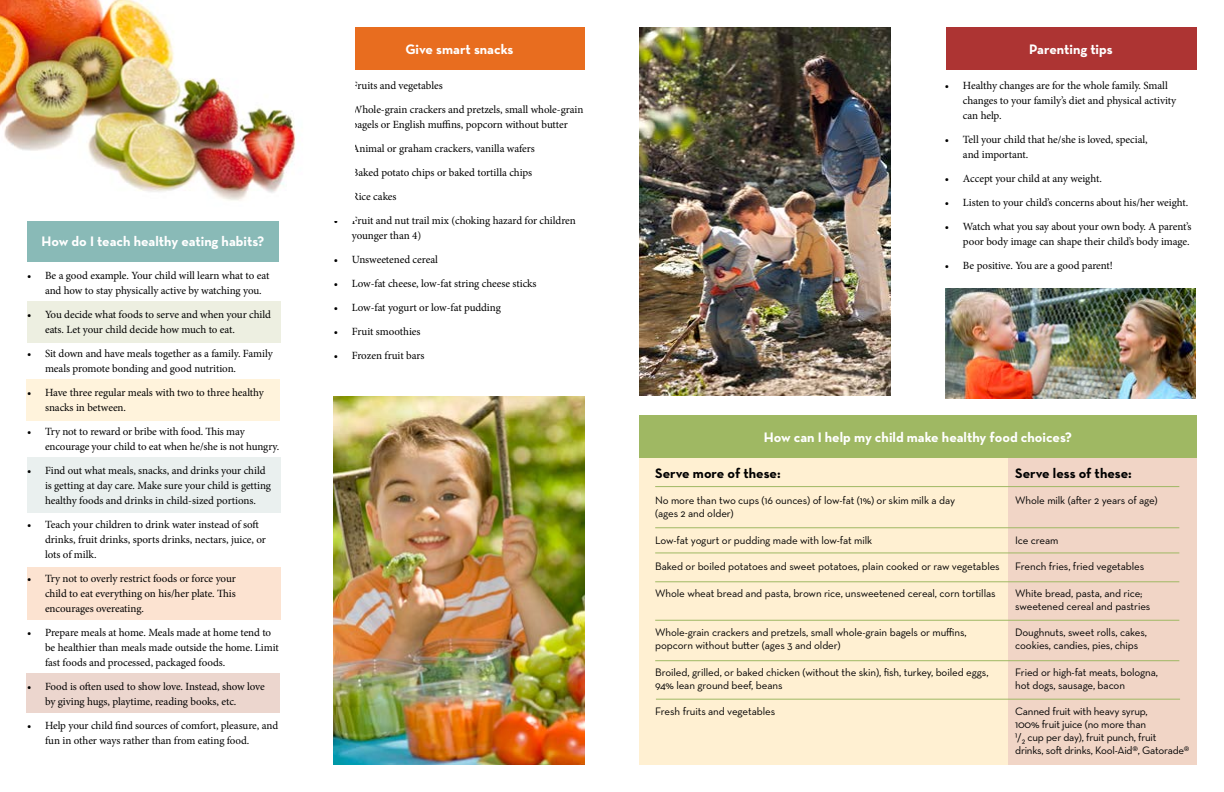
<style>
.page{position:relative;width:1224px;height:792px;background:#fff}
.page>*{position:absolute;margin:0;border:0;box-sizing:border-box;transform-origin:0 0}
.t1{font:700 14px "Neutraface Text";color:#fff}
.t2{font:700 14px "Neutraface Text";color:#000}
.t3{font:11px/15px "Minion Pro";letter-spacing:-.01em;color:#000}
.text{font:11px/13px "Neutraface Text";letter-spacing:-.01em;color:#000}
</style>
<div class="page">
<div style="left:27px;top:673px;width:253px;height:40px;background:#ecd6ce"></div>
<div style="left:27px;top:567px;width:253px;height:52px;background:#fce3d1"></div>
<div style="left:27px;top:458px;width:253px;height:55px;background:#eaf0ef"></div>
<div style="left:26px;top:380px;width:253px;height:41px;background:#fff3dc"></div>
<div style="left:27px;top:302px;width:253px;height:41px;background:#edefe1"></div>
<div style="left:1008px;top:458px;width:189px;height:307px;background:#f1d5c6"></div>
<div style="left:639px;top:458px;width:369px;height:307px;background:#fff0d2"></div>
<div style="left:639px;top:415px;width:558px;height:43px;background:#9fb863"></div>
<div style="left:27px;top:219px;width:252px;height:42px;background:#89bab7"></div>
<div style="left:334px;top:27px;width:251px;height:42px;background:#e86d1f"></div>
<div style="left:946px;top:27px;width:250px;height:42px;background:#ad3433"></div>
<hr style="left:655px;top:486px;width:524px;height:1px;background:#9fb863">
<hr style="left:655px;top:528px;width:524px;height:1px;background:#9fb863">
<hr style="left:655px;top:553px;width:524px;height:1px;background:#9fb863">
<hr style="left:655px;top:582px;width:524px;height:1px;background:#9fb863">
<hr style="left:655px;top:620px;width:524px;height:1px;background:#9fb863">
<hr style="left:655px;top:660px;width:524px;height:1px;background:#9fb863">
<hr style="left:656px;top:699px;width:524px;height:1px;background:#9fb863">
<img style="left:0;top:0;width:354px;height:221px">
<img style="left:334px;top:396px;width:251px;height:369px">
<img style="left:639px;top:27px;width:252px;height:369px">
<img style="left:945px;top:288px;width:251px;height:110px">
<h2 class="t1" style="left:42px;top:232px;width:224px">How do I teach healthy eating habits?</h2>
<p class="t3" style="left:45px;top:268px;width:226px;text-indent:-18px">• Be a good example. Your child will learn what to eat and how to stay physically active by watching you.</p>
<p class="t3" style="left:45px;top:307px;width:228px;text-indent:-18px">• You decide what foods to serve and when your child eats. Let your child decide how much to eat.</p>
<p class="t3" style="left:45px;top:346px;width:229px;text-indent:-18px">• Sit down and have meals together as a family. Family meals promote bonding and good nutrition.</p>
<p class="t3" style="left:45px;top:385px;width:220px;text-indent:-18px">• Have three regular meals with two to three healthy snacks in between.</p>
<p class="t3" style="left:45px;top:424px;width:236px;text-indent:-18px">• Try not to reward or bribe with food. This may encourage your child to eat when he/she is not hungry.</p>
<p class="t3" style="left:45px;top:463px;width:228px;text-indent:-18px">• Find out what meals, snacks, and drinks your child is getting at day care. Make sure your child is getting healthy foods and drinks in child-sized portions.</p>
<p class="t3" style="left:45px;top:517px;width:222px;text-indent:-18px">• Teach your children to drink water instead of soft drinks, fruit drinks, sports drinks, nectars, juice, or lots of milk.</p>
<p class="t3" style="left:45px;top:571px;width:192px;text-align:justify;text-indent:-18px">• Try not to overly restrict foods or force your child to eat everything on his/her plate. This encourages overeating.</p>
<p class="t3" style="left:45px;top:625px;width:235px;text-indent:-18px">• Prepare meals at home. Meals made at home tend to be healthier than meals made outside the home. Limit fast foods and processed, packaged foods.</p>
<p class="t3" style="left:45px;top:679px;width:221px;text-indent:-18px">• Food is often used to show love. Instead, show love by giving hugs, playtime, reading books, etc.</p>
<p class="t3" style="left:45px;top:718px;width:235px;text-indent:-18px">• Help your child find sources of comfort, pleasure, and fun in other ways rather than from eating food.</p>
<h2 class="t1" style="left:405px;top:40px;width:110px">Give smart snacks</h2>
<p class="t3" style="left:334px;top:78px;width:110px">• Fruits and vegetables</p>
<p class="t3" style="left:334px;top:102px;width:251px;text-align:center">• Whole-grain crackers and pretzels, small whole-grain bagels or English muffins, popcorn without butter</p>
<p class="t3" style="left:334px;top:141px;width:202px">• Animal or graham crackers, vanilla wafers</p>
<p class="t3" style="left:334px;top:165px;width:200px">• Baked potato chips or baked tortilla chips</p>
<p class="t3" style="left:334px;top:189px;width:64px">• Rice cakes</p>
<p class="t3" style="left:352px;top:213px;width:226px;text-indent:-18px">• Fruit and nut trail mix (choking hazard for children younger than 4)</p>
<p class="t3" style="left:334px;top:252px;width:106px">• Unsweetened cereal</p>
<p class="t3" style="left:334px;top:276px;width:204px">• Low-fat cheese, low-fat string cheese sticks</p>
<p class="t3" style="left:334px;top:300px;width:169px">• Low-fat yogurt or low-fat pudding</p>
<p class="t3" style="left:334px;top:324px;width:88px">• Fruit smoothies</p>
<p class="t3" style="left:334px;top:348px;width:92px">• Frozen fruit bars</p>
<h2 class="t1" style="left:1029px;top:40px;width:85px">Parenting tips</h2>
<p class="t3" style="left:963px;top:78px;width:215px;text-indent:-18px">• Healthy changes are for the whole family. Small changes to your family’s diet and physical activity can help.</p>
<p class="t3" style="left:963px;top:132px;width:186px;text-indent:-18px">• Tell your child that he/she is loved, special, and important.</p>
<p class="t3" style="left:945px;top:171px;width:158px">• Accept your child at any weight.</p>
<p class="t3" style="left:945px;top:195px;width:245px">• Listen to your child’s concerns about his/her weight.</p>
<p class="t3" style="left:945px;top:219px;width:248px;text-align:right">• Watch what you say about your own body. A parent’s poor body image can shape their child’s body image.</p>
<p class="t3" style="left:945px;top:258px;width:169px">• Be positive. You are a good parent!</p>
<h2 class="t1" style="left:764px;top:428px;width:310px">How can I help my child make healthy food choices?</h2>
<h2 class="t2" style="left:655px;top:464px;width:127px">Serve more of these:</h2>
<h2 class="t2" style="left:1015px;top:464px;width:118px">Serve less of these:</h2>
<p class="text" style="left:655px;top:494px;width:301px">No more than two cups (16 ounces) of low-fat (1%) or skim milk a day</p>
<p class="text" style="left:1015px;top:494px;width:144px">Whole milk (after 2 years of age)</p>
<p class="text" style="left:655px;top:507px;width:80px">(ages 2 and older)</p>
<p class="text" style="left:655px;top:533px;width:218px">Low-fat yogurt or pudding made with low-fat milk</p>
<p class="text" style="left:1015px;top:533px;width:45px">Ice cream</p>
<p class="text" style="left:655px;top:560px;width:346px">Baked or boiled potatoes and sweet potatoes, plain cooked or raw vegetables</p>
<p class="text" style="left:1015px;top:560px;width:131px">French fries, fried vegetables</p>
<p class="text" style="left:655px;top:586px;width:342px">Whole wheat bread and pasta, brown rice, unsweetened cereal, corn tortillas</p>
<p class="text" style="left:1015px;top:586px;width:137px">White bread, pasta, and rice; sweetened cereal and pastries</p>
<p class="text" style="left:655px;top:626px;width:313px">Whole-grain crackers and pretzels, small whole-grain bagels or muffins,</p>
<p class="text" style="left:1015px;top:626px;width:133px">Doughnuts, sweet rolls, cakes,</p>
<p class="text" style="left:655px;top:639px;width:187px">popcorn without butter (ages 3 and older)</p>
<p class="text" style="left:1015px;top:639px;width:125px">cookies, candies, pies, chips</p>
<p class="text" style="left:655px;top:665px;width:335px">Broiled, grilled, or baked chicken (without the skin), fish, turkey, boiled eggs,</p>
<p class="text" style="left:1015px;top:665px;width:144px">Fried or high-fat meats, bologna,</p>
<p class="text" style="left:655px;top:678px;width:129px">94% lean ground beef, beans</p>
<p class="text" style="left:1015px;top:678px;width:111px">hot dogs, sausage, bacon</p>
<p class="text" style="left:655px;top:705px;width:121px">Fresh fruits and vegetables</p>
<p class="text" style="left:1015px;top:705px;width:176px">Canned fruit with heavy syrup,<br>100% fruit juice (no more than<br>1/2 cup per day), fruit punch, fruit<br>drinks, soft drinks, Kool-Aid®, Gatorade®</p>
</div>
